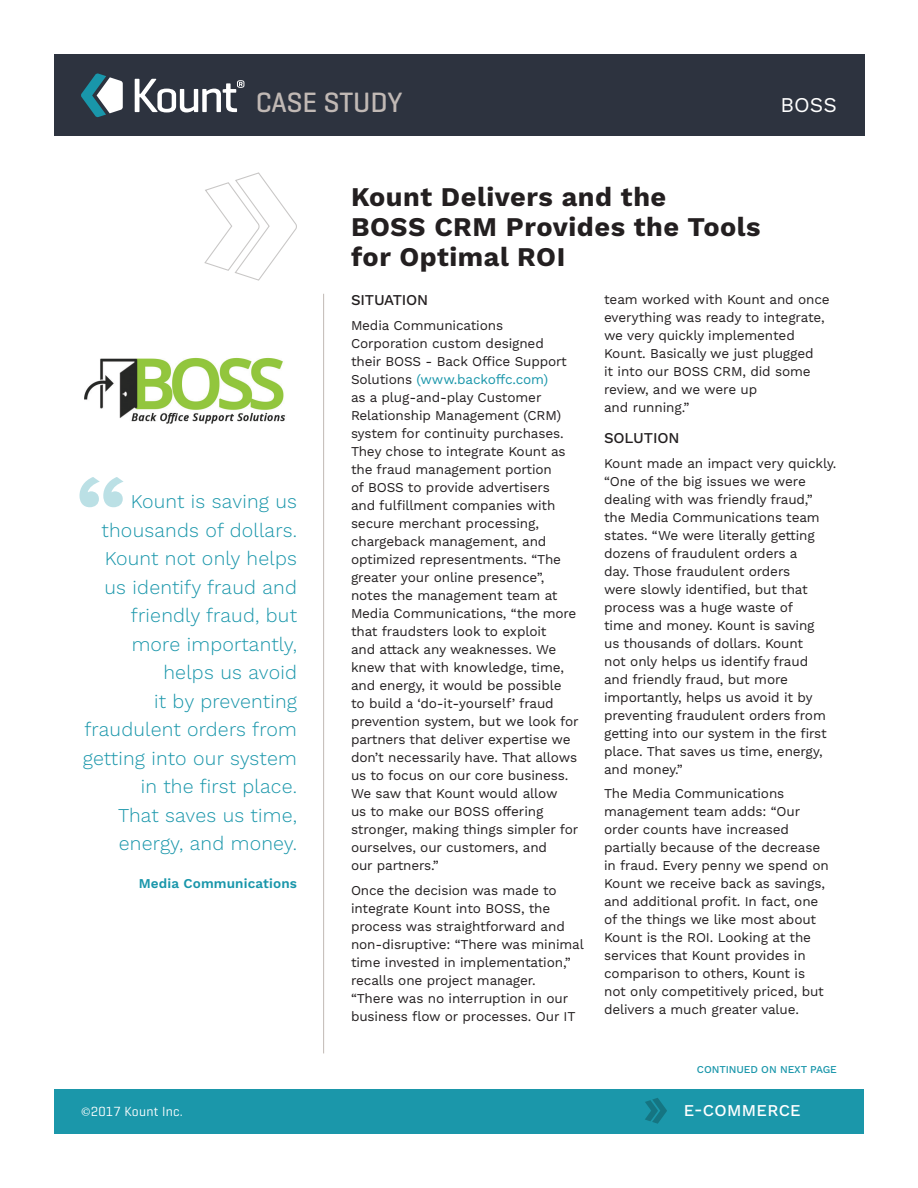
<style>
.page{position:relative;width:918px;height:1188px;background:#fff}
.page>*{position:absolute;margin:0;border:0;box-sizing:border-box;transform-origin:0 0}
.t1{font:500 28.5px "Geogrotesque";color:#c1b9b5}
.t2{font:700 27px/30px "Work Sans";letter-spacing:.02em;color:#231f20}
.t3{font:21px "Work Sans";color:#fff}
.body{font:300 19.5px/28.5px "Work Sans";letter-spacing:.01em;color:#1996aa;text-align:right}
.t4{font:500 16.5px "Work Sans";letter-spacing:.02em;color:#fff}
.body-2{font:500 15px "Work Sans";letter-spacing:-.01em;color:#231f20}
.body-3{font:13.5px/18px "Work Sans";letter-spacing:-.01em;color:#231f20}
.body-4{font:600 13.5px "Work Sans";letter-spacing:.01em;color:#1996aa}
.t5{font:13.5px "Geogrotesque";letter-spacing:.02em;color:#fff}
.body-5{font:500 10.5px "Work Sans";letter-spacing:-.01em;color:#1996aa}
.s1{color:#1996aa}
.s2{font-family:"Minion Pro"}
</style>
<div class="page">
<div style="left:54px;top:1089px;width:810px;height:45px;background:#1b97aa"></div>
<div style="left:54px;top:54px;width:811px;height:81px;background:#2d333f"></div>
<svg style="left:81px;top:73px;width:42px;height:44px"></svg>
<svg style="left:135px;top:79px;width:109px;height:33px"></svg>
<svg style="left:645px;top:1098px;width:22px;height:26px"></svg>
<img style="left:84px;top:358px;width:201px;height:66px">
<svg style="left:204px;top:172px;width:93px;height:109px"></svg>
<hr style="left:323px;top:294px;width:1px;height:759px;background:#c1b9b5">
<svg style="left:80px;top:477px;width:44px;height:30px"></svg>
<h1 class="t1" style="left:256px;top:85px;width:148px">CASE STUDY</h1>
<h3 class="t3" style="left:781px;top:92px;width:58px">BOSS</h3>
<p class="body" style="left:102px;top:488px;width:197px">Kount is saving us thousands of dollars.<br>Kount not only helps us identify fraud and friendly fraud, but more importantly, helps us avoid</p>
<p class="body" style="left:83px;top:688px;width:216px">it by preventing fraudulent orders from getting into our system in the first place.</p>
<p class="body" style="left:118px;top:802px;width:180px;text-align:left">That saves us time, energy, and money.</p>
<p class="body-4" style="left:139px;top:875px;width:160px">Media Communications</p>
<p class="t2" style="left:351px;top:184px;width:411px">Kount Delivers and the<br>BOSS CRM Provides the Tools for Optimal ROI</p>
<p class="body-2" style="left:351px;top:291px;width:79px">SITUATION</p>
<p class="body-3" style="left:351px;top:317px;width:229px">Media Communications<br>Corporation custom designed<br>their BOSS - Back Office Support<br>Solutions <span class="s1">(www.backoffc.com)<br></span>as a plug-and-play Customer<br>Relationship Management (CRM) system for continuity purchases.<br>They chose to integrate Kount as the fraud management portion<br>of BOSS to provide advertisers<br>and fulfillment companies with secure merchant processing, chargeback management, and optimized representments. “The greater your online presence”, notes the management team at<br>Media Communications, “the more that fraudsters look to exploit<br>and attack any weaknesses. We knew that with knowledge, time, and energy, it would be possible to build a ‘do-it-yourself’ fraud prevention system, but we look for partners that deliver expertise we don’t necessarily have. That allows us to focus on our core business.<br>We saw that Kount would allow<br>us to make our BOSS offering stronger, making things simpler for ourselves, our customers, and<br>our partners.”</p>
<p class="body-3" style="left:351px;top:882px;width:234px">Once the decision was made to integrate Kount into BOSS, the process was straightforward and non-disruptive: “There was minimal time invested in implementation,” recalls one project manager.<br>“There was no interruption in our business flow or processes. Our IT</p>
<p class="body-3" style="left:604px;top:291px;width:227px">team worked with Kount and once everything was ready to integrate, we very quickly implemented<br>Kount. Basically we just plugged<br>it into our BOSS CRM, did some review, and we were up<br>and running.”</p>
<p class="body-2" style="left:604px;top:429px;width:77px">SOLUTION</p>
<p class="body-3" style="left:604px;top:455px;width:234px">Kount made an impact very quickly. “One of the big issues we were dealing with was friendly fraud,” the Media Communications team states. “We were literally getting dozens of fraudulent orders a<br>day. Those fraudulent orders<br>were slowly identified, but that process was a huge waste of<br>time and money. Kount is saving<br>us thousands of dollars. Kount<br>not only helps us identify fraud<br>and friendly fraud, but more importantly, helps us avoid it by preventing fraudulent orders from getting into our system in the first place. That saves us time, energy, and money.”</p>
<p class="body-3" style="left:604px;top:785px;width:226px">The Media Communications management team adds: “Our order counts have increased partially because of the decrease in fraud. Every penny we spend on<br>Kount we receive back as savings, and additional profit. In fact, one of the things we like most about<br>Kount is the ROI. Looking at the services that Kount provides in comparison to others, Kount is not only competitively priced, but delivers a much greater value.</p>
<p class="body-5" style="left:697px;top:1063px;width:142px">CONTINUED ON NEXT PAGE</p>
<p class="t5" style="left:81px;top:1103px;width:103px"><span class="s2">©</span>2017 Kount Inc.</p>
<p class="t4" style="left:684px;top:1101px;width:118px">E-COMMERCE</p>
</div>
